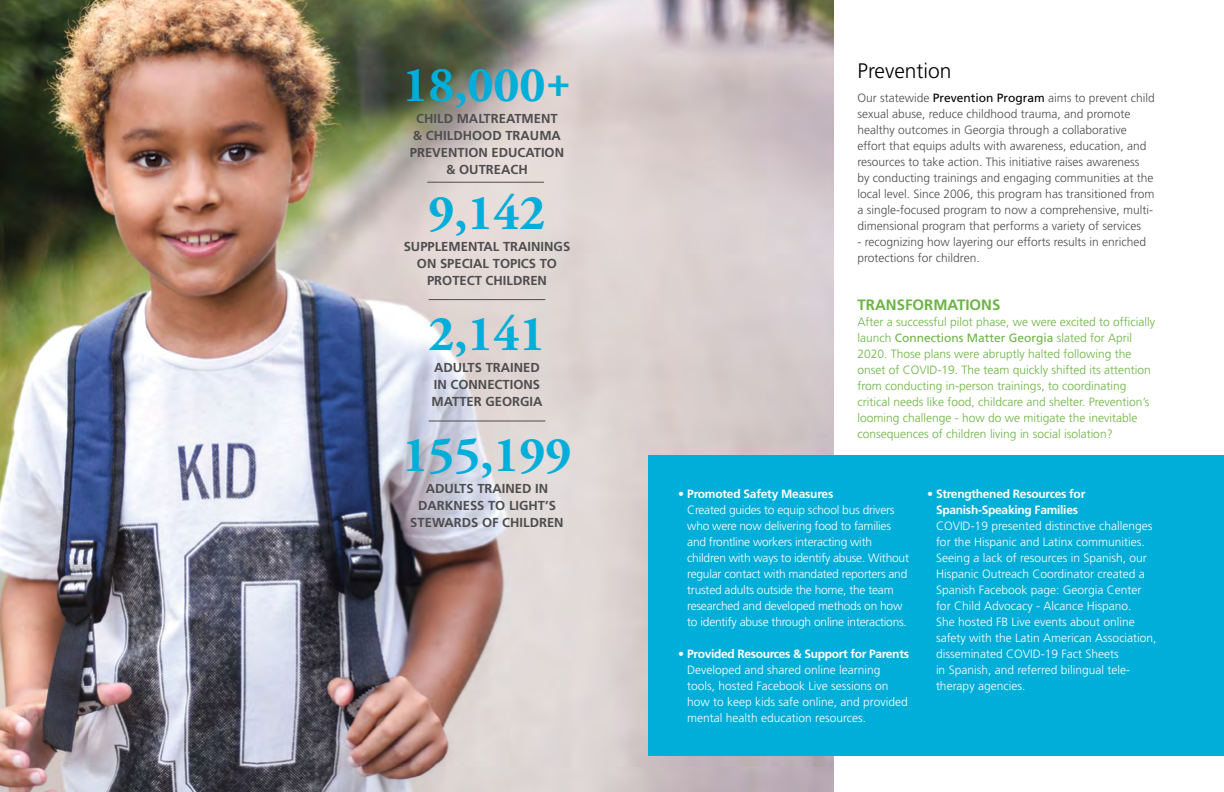
<style>
.page{position:relative;width:1224px;height:792px;background:#fff}
.page>*{position:absolute;margin:0;border:0;box-sizing:border-box;transform-origin:0 0}
.t1{font:700 50px "Adobe Garamond Pro";color:#00aeda}
.t2{font:300 21px "Frutiger";color:#000}
.t3{font:700 15px "Frutiger";color:#6cb445}
.t4{font:700 13px/17px "Frutiger";color:#4d4d4f;text-align:center}
.t5{font:300 12px/16px "Frutiger";color:#4d4d4f}
.t6{font:300 12px/16px "Frutiger";color:#fff}
.t7{font:300 12px/16px "Frutiger";color:#6cb445}
.t8{font:300 12px/16px "Frutiger";letter-spacing:-.02em;color:#fff}
.t9{font:700 12px/16px "Frutiger";letter-spacing:-.025em;color:#fff;text-align:center}
.s1{font-weight:400;color:#000}
.s2{font-weight:400}
</style>
<div class="page">
<img style="left:0;top:0;width:834px;height:792px">
<div style="left:648px;top:456px;width:576px;height:300px;background:#00aeda"></div>
<hr style="left:427px;top:182px;width:117px;height:1px;background:#4d4d4f">
<hr style="left:429px;top:299px;width:116px;height:1px;background:#4d4d4f">
<hr style="left:429px;top:421px;width:116px;height:1px;background:#4d4d4f">
<h1 class="t1" style="left:403px;top:56px;width:171px">18,000+</h1>
<p class="t4" style="left:410px;top:110px;width:156px">CHILD MALTREATMENT<br>&amp; CHILDHOOD TRAUMA<br>PREVENTION EDUCATION &amp; OUTREACH</p>
<h1 class="t1" style="left:429px;top:184px;width:119px">9,142</h1>
<p class="t4" style="left:404px;top:238px;width:168px">SUPPLEMENTAL TRAININGS<br>ON SPECIAL TOPICS TO<br>PROTECT CHILDREN</p>
<h1 class="t1" style="left:429px;top:305px;width:119px">2,141</h1>
<p class="t4" style="left:432px;top:359px;width:112px;text-align:left">ADULTS TRAINED<br>IN CONNECTIONS<br>MATTER GEORGIA</p>
<h1 class="t1" style="left:403px;top:426px;width:171px">155,199</h1>
<p class="t4" style="left:410px;top:480px;width:155px">ADULTS TRAINED IN<br>DARKNESS TO LIGHT’S<br>STEWARDS OF CHILDREN</p>
<h2 class="t2" style="left:858px;top:59px;width:96px">Prevention</h2>
<p class="t5" style="left:858px;top:90px;width:299px">Our statewide <span class="s1">Prevention Program</span> aims to prevent child sexual abuse, reduce childhood trauma, and promote healthy outcomes in Georgia through a collaborative effort that equips adults with awareness, education, and resources to take action. This initiative raises awareness<br>by conducting trainings and engaging communities at the local level. Since 2006, this program has transitioned from a single-focused program to now a comprehensive, multi&shy;dimensional program that performs a variety of services</p>
<p class="t5" style="left:858px;top:234px;width:290px">- recognizing how layering our efforts results in enriched protections for children.</p>
<p class="t3" style="left:858px;top:296px;width:144px">TRANSFORMATIONS</p>
<p class="t7" style="left:858px;top:314px;width:299px">After a successful pilot phase, we were excited to officially launch <span class="s2">Connections Matter Georgia</span> slated for April 2020. Those plans were abruptly halted following the onset of COVID-19. The team quickly shifted its attention from conducting in-person trainings, to coordinating critical needs like food, childcare and shelter. Prevention’s looming challenge - how do we mitigate the inevitable consequences of children living in social isolation?</p>
<p class="t9" style="left:678px;top:486px;width:157px">• Promoted Safety Measures</p>
<p class="t8" style="left:687px;top:502px;width:223px">Created guides to equip school bus drivers who were now delivering food to families and frontline workers interacting with children with ways to identify abuse. Without regular contact with mandated reporters and trusted adults outside the home, the team researched and developed methods on how to identify abuse through online interactions.</p>
<p class="t9" style="left:678px;top:646px;width:232px">• Provided Resources &amp; Support for Parents</p>
<p class="t6" style="left:687px;top:662px;width:222px">Developed and shared online learning tools, hosted Facebook Live sessions on how to keep kids safe online, and provided mental health education resources.</p>
<p class="t9" style="left:927px;top:486px;width:160px">• Strengthened Resources for<br>Spanish-Speaking Families</p>
<p class="t6" style="left:936px;top:518px;width:222px">COVID-19 presented distinctive challenges for the Hispanic and Latinx communities.<br>Seeing a lack of resources in Spanish, our Hispanic Outreach Coordinator created a Spanish Facebook page: Georgia Center for Child Advocacy - Alcance Hispano.<br>She hosted FB Live events about online safety with the Latin American Association, disseminated COVID-19 Fact Sheets<br>in Spanish, and referred bilingual tele&shy;therapy agencies.</p>
</div>
